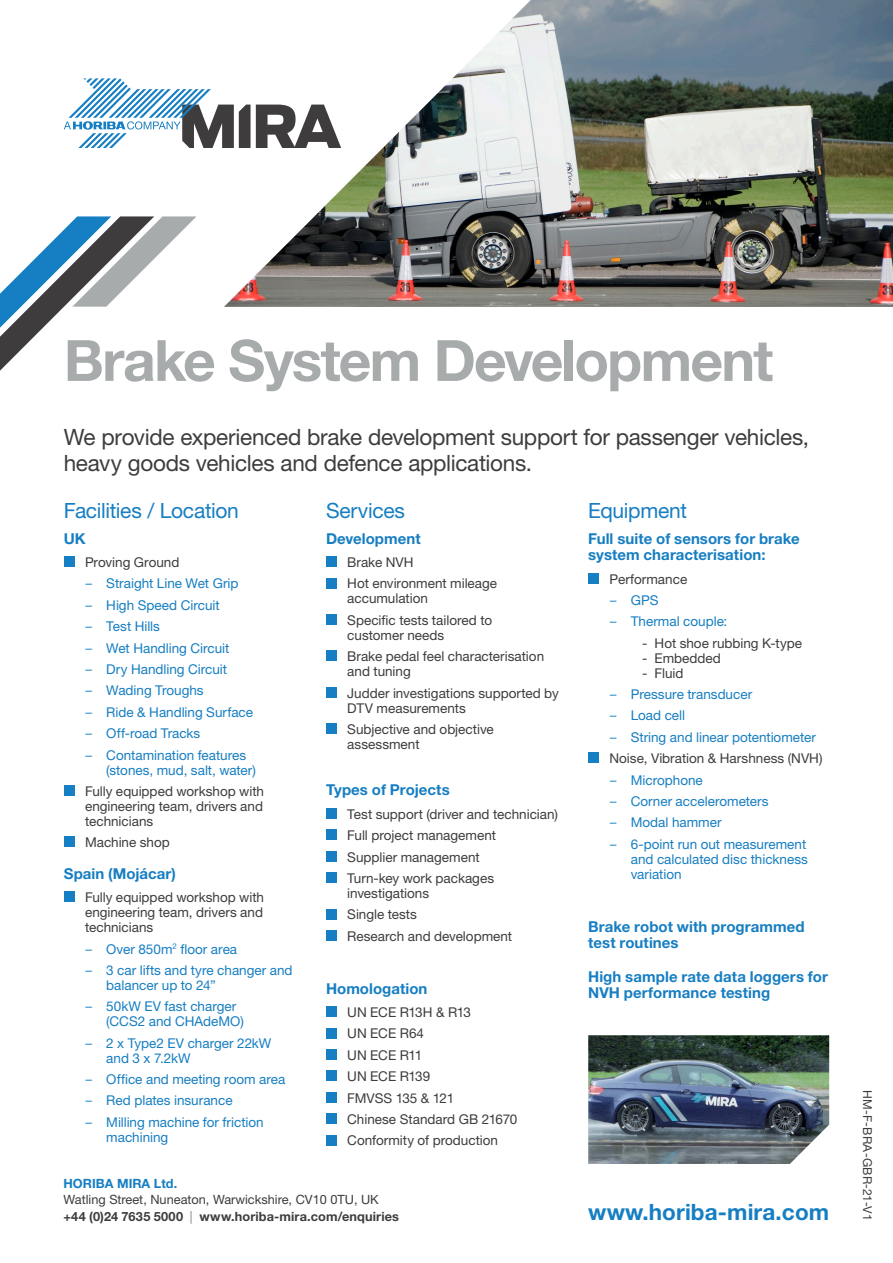
<style>
.page{position:relative;width:893px;height:1263px;background:#fff}
.page>*{position:absolute;margin:0;border:0;box-sizing:border-box;transform-origin:0 0}
.COVER_PAGE_TITLE{font:700 57px "Helvetica Neue LT Std";letter-spacing:-.035em;color:#a8abac}
.INTRO_PARAGRAPH{font:22.5px/25.5px "Helvetica Neue LT Std";letter-spacing:-.015em;color:#3e3c3c}
.t1{font:700 22.5px "Helvetica Neue LT Std";letter-spacing:.005em;color:#167ec2}
.PULL_OUT_PARAGRAPH{font:21px "Helvetica Neue LT Std";letter-spacing:-.015em;color:#167ec2}
.BODY_HEADER{font:700 15px/16.5px "Helvetica Neue LT Std";letter-spacing:.005em;color:#167ec2}
.BULLET_POINTS{font:13.5px/15px "Helvetica Neue LT Std";color:#3e3c3c}
.t2{font:13.5px/15px "Helvetica Neue LT Std";color:#167ec2}
.BULLET_POINTS-2{font:13.5px "Helvetica Neue LT Std";letter-spacing:-.02em;color:#3e3c3c}
.t3{font:12.75px/16.5px "Helvetica Neue LT Std";color:#3e3c3c}
.t4{font:700 12.75px "Helvetica Neue LT Std";letter-spacing:.01em;color:#3e3c3c}
.VERSION_CONTROL{font:12.15px "Helvetica Neue LT Std";letter-spacing:.01em;color:#3e3c3c}
.s1{font-family:"Myriad Pro";font-size:15px}
.s2{font-weight:700;color:#167ec2}
.s3{color:#a8abac}
</style>
<div class="page">
<svg style="left:0;top:216px;width:196px;height:155px"></svg>
<img style="left:224px;top:0;width:669px;height:307px">
<svg style="left:64px;top:78px;width:277px;height:70px"></svg>
<div style="left:64px;top:556px;width:10px;height:11px;background:#167ec2"></div>
<div style="left:64px;top:785px;width:10px;height:11px;background:#167ec2"></div>
<div style="left:64px;top:837px;width:10px;height:10px;background:#167ec2"></div>
<div style="left:64px;top:891px;width:10px;height:11px;background:#167ec2"></div>
<div style="left:326px;top:556px;width:11px;height:11px;background:#167ec2"></div>
<div style="left:326px;top:578px;width:11px;height:10px;background:#167ec2"></div>
<div style="left:326px;top:614px;width:11px;height:11px;background:#167ec2"></div>
<div style="left:326px;top:651px;width:11px;height:10px;background:#167ec2"></div>
<div style="left:326px;top:687px;width:11px;height:11px;background:#167ec2"></div>
<div style="left:326px;top:723px;width:11px;height:11px;background:#167ec2"></div>
<div style="left:326px;top:808px;width:11px;height:11px;background:#167ec2"></div>
<div style="left:326px;top:830px;width:11px;height:10px;background:#167ec2"></div>
<div style="left:326px;top:851px;width:11px;height:11px;background:#167ec2"></div>
<div style="left:326px;top:872px;width:11px;height:11px;background:#167ec2"></div>
<div style="left:326px;top:909px;width:11px;height:10px;background:#167ec2"></div>
<div style="left:326px;top:930px;width:11px;height:11px;background:#167ec2"></div>
<div style="left:326px;top:1006px;width:11px;height:11px;background:#167ec2"></div>
<div style="left:326px;top:1028px;width:11px;height:10px;background:#167ec2"></div>
<div style="left:326px;top:1049px;width:11px;height:11px;background:#167ec2"></div>
<div style="left:326px;top:1070px;width:11px;height:11px;background:#167ec2"></div>
<div style="left:326px;top:1092px;width:11px;height:10px;background:#167ec2"></div>
<div style="left:326px;top:1113px;width:11px;height:11px;background:#167ec2"></div>
<div style="left:326px;top:1135px;width:11px;height:10px;background:#167ec2"></div>
<div style="left:588px;top:573px;width:11px;height:11px;background:#167ec2"></div>
<div style="left:588px;top:753px;width:11px;height:10px;background:#167ec2"></div>
<img style="left:588px;top:1035px;width:241px;height:129px">
<p class="COVER_PAGE_TITLE" style="left:64px;top:325px;width:711px">Brake System Development</p>
<p class="INTRO_PARAGRAPH" style="left:64px;top:424px;width:747px">We provide experienced brake development support for passenger vehicles, heavy goods vehicles and defence applications.</p>
<p class="PULL_OUT_PARAGRAPH" style="left:64px;top:498px;width:177px">Facilities / Location</p>
<p class="BODY_HEADER" style="left:64px;top:530px;width:23px">UK</p>
<p class="BULLET_POINTS" style="left:85px;top:555px;width:96px">Proving Ground</p>
<p class="t2" style="left:85px;top:576px;width:155px"><span class="s1">–</span> Straight Line Wet Grip</p>
<p class="t2" style="left:85px;top:597px;width:136px"><span class="s1">–</span> High Speed Circuit</p>
<p class="t2" style="left:85px;top:619px;width:76px"><span class="s1">–</span> Test Hills</p>
<p class="t2" style="left:85px;top:640px;width:146px"><span class="s1">–</span> Wet Handling Circuit</p>
<p class="t2" style="left:85px;top:661px;width:144px"><span class="s1">–</span> Dry Handling Circuit</p>
<p class="t2" style="left:85px;top:683px;width:120px"><span class="s1">–</span> Wading Troughs</p>
<p class="t2" style="left:85px;top:704px;width:170px"><span class="s1">–</span> Ride &amp; Handling Surface</p>
<p class="t2" style="left:85px;top:726px;width:117px"><span class="s1">–</span> Off-road Tracks</p>
<p class="t2" style="left:106px;top:747px;width:151px;text-indent:-21px"><span class="s1">–</span> Contamination features (stones, mud, salt, water)</p>
<p class="BULLET_POINTS" style="left:85px;top:783px;width:180px;text-align:justify">Fully equipped workshop with engineering team, drivers and technicians</p>
<p class="BULLET_POINTS" style="left:85px;top:835px;width:86px">Machine shop</p>
<p class="BODY_HEADER" style="left:64px;top:865px;width:114px">Spain (Mojácar)</p>
<p class="BULLET_POINTS" style="left:85px;top:890px;width:180px;text-align:justify">Fully equipped workshop with engineering team, drivers and technicians</p>
<p class="t2" style="left:85px;top:941px;width:154px"><span class="s1">–</span> Over 850m<sup>2</sup> floor area</p>
<p class="t2" style="left:106px;top:962px;width:188px;text-indent:-21px"><span class="s1">–</span> 3 car lifts and tyre changer and balancer up to 24”</p>
<p class="t2" style="left:106px;top:999px;width:139px;text-indent:-21px"><span class="s1">–</span> 50kW EV fast charger (CCS2 and CHAdeMO)</p>
<p class="t2" style="left:106px;top:1035px;width:167px;text-indent:-21px"><span class="s1">–</span> 2 x Type2 EV charger 22kW and 3 x 7.2kW</p>
<p class="t2" style="left:85px;top:1071px;width:202px"><span class="s1">–</span> Office and meeting room area</p>
<p class="t2" style="left:85px;top:1093px;width:149px"><span class="s1">–</span> Red plates insurance</p>
<p class="t2" style="left:106px;top:1114px;width:159px;text-indent:-21px"><span class="s1">–</span> Milling machine for friction machining</p>
<p class="t3" style="left:64px;top:1175px;width:317px"><span class="s2">HORIBA MIRA Ltd.<br></span>Watling Street, Nuneaton, Warwickshire, CV10 0TU, UK</p>
<p class="t4" style="left:64px;top:1208px;width:337px">+44 (0)24 7635 5000 <span class="s3">|</span> www.horiba-mira.com/enquiries</p>
<p class="PULL_OUT_PARAGRAPH" style="left:326px;top:498px;width:81px">Services</p>
<p class="BODY_HEADER" style="left:326px;top:530px;width:96px">Development</p>
<p class="BULLET_POINTS" style="left:347px;top:555px;width:68px">Brake NVH</p>
<p class="BULLET_POINTS" style="left:347px;top:576px;width:151px">Hot environment mileage accumulation</p>
<p class="BULLET_POINTS" style="left:347px;top:612px;width:146px">Specific tests tailored to customer needs</p>
<p class="BULLET_POINTS" style="left:347px;top:649px;width:198px">Brake pedal feel characterisation and tuning</p>
<p class="BULLET_POINTS" style="left:347px;top:685px;width:213px">Judder investigations supported by<br>DTV measurements</p>
<p class="BULLET_POINTS" style="left:347px;top:721px;width:148px">Subjective and objective assessment</p>
<p class="BODY_HEADER" style="left:326px;top:781px;width:125px">Types of Projects</p>
<p class="BULLET_POINTS" style="left:347px;top:806px;width:212px">Test support (driver and technician)</p>
<p class="BULLET_POINTS" style="left:347px;top:828px;width:150px">Full project management</p>
<p class="BULLET_POINTS" style="left:347px;top:849px;width:134px">Supplier management</p>
<p class="BULLET_POINTS" style="left:347px;top:870px;width:148px">Turn-key work packages investigations</p>
<p class="BULLET_POINTS" style="left:347px;top:907px;width:71px">Single tests</p>
<p class="BULLET_POINTS" style="left:347px;top:928px;width:166px">Research and development</p>
<p class="BODY_HEADER" style="left:326px;top:980px;width:103px">Homologation</p>
<p class="BULLET_POINTS-2" style="left:347px;top:1004px;width:125px">UN ECE R13H &amp; R13</p>
<p class="BULLET_POINTS" style="left:347px;top:1026px;width:78px">UN ECE R64</p>
<p class="BULLET_POINTS" style="left:347px;top:1047px;width:76px">UN ECE R11</p>
<p class="BULLET_POINTS" style="left:347px;top:1069px;width:85px">UN ECE R139</p>
<p class="BULLET_POINTS" style="left:347px;top:1090px;width:108px">FMVSS 135 &amp; 121</p>
<p class="BULLET_POINTS" style="left:347px;top:1111px;width:172px">Chinese Standard GB 21670</p>
<p class="BULLET_POINTS" style="left:347px;top:1133px;width:152px">Conformity of production</p>
<p class="PULL_OUT_PARAGRAPH" style="left:588px;top:498px;width:100px">Equipment</p>
<p class="BODY_HEADER" style="left:588px;top:530px;width:213px">Full suite of sensors for brake system characterisation:</p>
<p class="BULLET_POINTS" style="left:609px;top:571px;width:79px">Performance</p>
<p class="t2" style="left:609px;top:592px;width:50px"><span class="s1">–</span> GPS</p>
<p class="t2" style="left:609px;top:614px;width:119px"><span class="s1">–</span> Thermal couple:</p>
<p class="BULLET_POINTS" style="left:642px;top:635px;width:161px">- Hot shoe rubbing K-type</p>
<p class="BULLET_POINTS" style="left:642px;top:650px;width:80px">- Embedded</p>
<p class="BULLET_POINTS" style="left:642px;top:665px;width:43px">- Fluid</p>
<p class="t2" style="left:609px;top:687px;width:144px"><span class="s1">–</span> Pressure transducer</p>
<p class="t2" style="left:609px;top:708px;width:77px"><span class="s1">–</span> Load cell</p>
<p class="t2" style="left:609px;top:729px;width:208px"><span class="s1">–</span> String and linear potentiometer</p>
<p class="BULLET_POINTS" style="left:609px;top:751px;width:215px">Noise, Vibration &amp; Harshness (NVH)</p>
<p class="t2" style="left:609px;top:772px;width:95px"><span class="s1">–</span> Microphone</p>
<p class="t2" style="left:609px;top:793px;width:161px"><span class="s1">–</span> Corner accelerometers</p>
<p class="t2" style="left:609px;top:815px;width:114px"><span class="s1">–</span> Modal hammer</p>
<p class="t2" style="left:631px;top:836px;width:179px;text-indent:-21px"><span class="s1">–</span> 6-point run out measurement and calculated disc thickness variation</p>
<p class="BODY_HEADER" style="left:588px;top:917px;width:218px">Brake robot with programmed test routines</p>
<p class="BODY_HEADER" style="left:588px;top:968px;width:241px">High sample rate data loggers for<br>NVH performance testing</p>
<p class="t1" style="left:588px;top:1198px;width:243px">www.horiba-mira.com</p>
<p class="VERSION_CONTROL" style="left:875px;top:1090px;width:132px;rotate:90deg">HM-F-BRA-GBR-21-V1</p>
</div>
